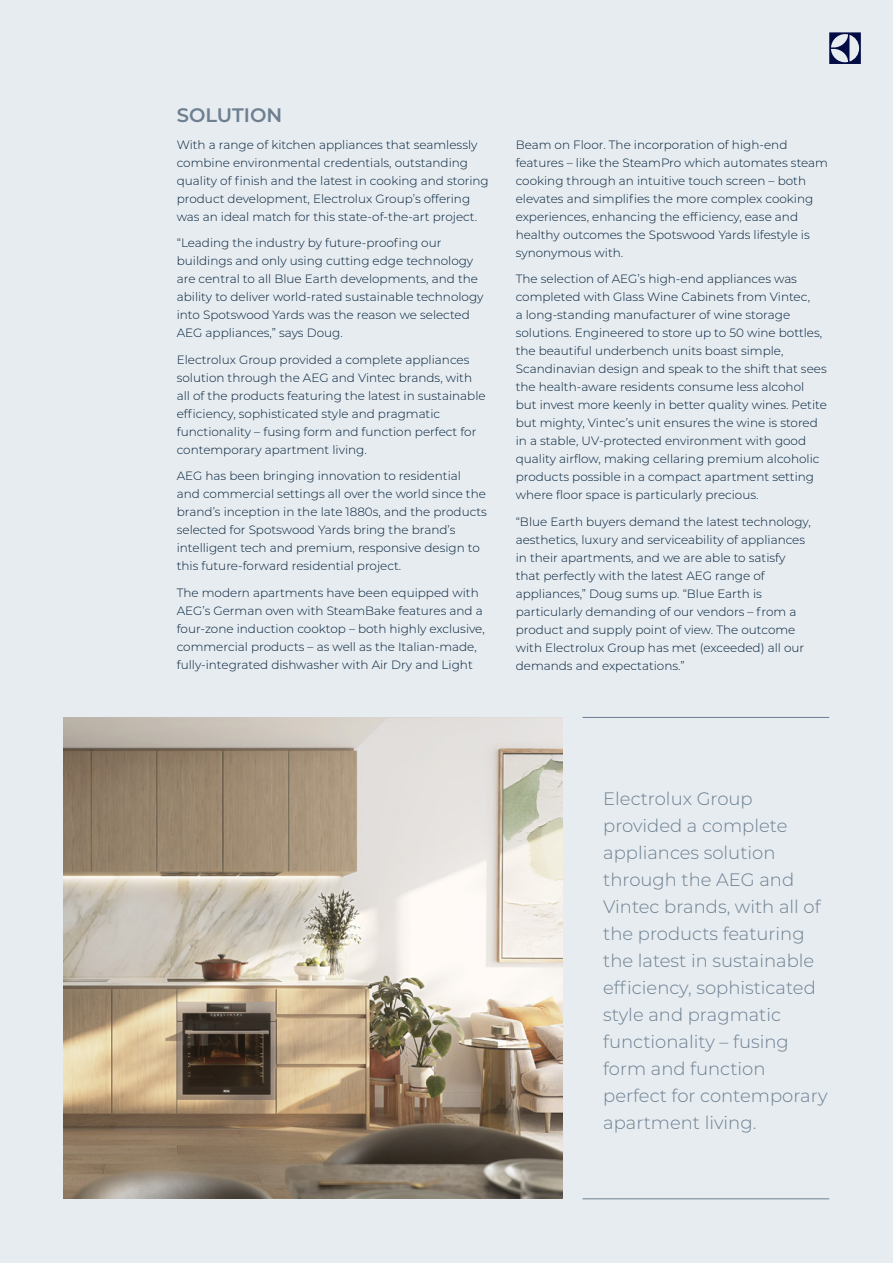
<style>
.page{position:relative;width:893px;height:1263px;background:#e6ecf0}
.page>*{position:absolute;margin:0;border:0;box-sizing:border-box;transform-origin:0 0}
.sub_elec{font:600 19.5px "Montserrat";color:#6d7f91}
.Intro{font:300 18px/27px "Montserrat";color:#6d7f91}
.SUB_HEADING{font:300 12px/18px "Montserrat";color:#001d38}
</style>
<div class="page">
<img style="left:64px;top:718px;width:498px;height:480px">
<svg style="left:829px;top:32px;width:32px;height:32px"></svg>
<hr style="left:583px;top:717px;width:246px;height:1px;background:#6d7f91">
<hr style="left:583px;top:1198px;width:246px;height:1px;background:#6d7f91">
<p class="sub_elec" style="left:177px;top:101px;width:107px">SOLUTION</p>
<p class="SUB_HEADING" style="left:177px;top:135px;width:314px">With a range of kitchen appliances that seamlessly combine environmental credentials, outstanding quality of finish and the latest in cooking and storing product development, Electrolux Group’s offering was an ideal match for this state-of-the-art project.</p>
<p class="SUB_HEADING" style="left:177px;top:234px;width:308px">“Leading the industry by future-proofing our buildings and only using cutting edge technology are central to all Blue Earth developments, and the ability to deliver world-rated sustainable technology into Spotswood Yards was the reason we selected AEG appliances,” says Doug.</p>
<p class="SUB_HEADING" style="left:177px;top:350px;width:310px">Electrolux Group provided a complete appliances solution through the AEG and Vintec brands, with all of the products featuring the latest in sustainable efficiency, sophisticated style and pragmatic functionality – fusing form and function perfect for contemporary apartment living.</p>
<p class="SUB_HEADING" style="left:177px;top:467px;width:312px">AEG has been bringing innovation to residential and commercial settings all over the world since the brand’s inception in the late 1880s, and the products selected for Spotswood Yards bring the brand’s intelligent tech and premium, responsive design to this future-forward residential project.</p>
<p class="SUB_HEADING" style="left:177px;top:583px;width:310px">The modern apartments have been equipped with AEG’s German oven with SteamBake features and a four-zone induction cooktop – both highly exclusive, commercial products – as well as the Italian-made, fully-integrated dishwasher with Air Dry and Light</p>
<p class="SUB_HEADING" style="left:516px;top:135px;width:314px">Beam on Floor. The incorporation of high-end features – like the SteamPro which automates steam cooking through an intuitive touch screen – both elevates and simplifies the more complex cooking experiences, enhancing the efficiency, ease and healthy outcomes the Spotswood Yards lifestyle is synonymous with.</p>
<p class="SUB_HEADING" style="left:516px;top:270px;width:313px">The selection of AEG’s high-end appliances was completed with Glass Wine Cabinets from Vintec,<br>a long-standing manufacturer of wine storage solutions. Engineered to store up to 50 wine bottles, the beautiful underbench units boast simple, Scandinavian design and speak to the shift that sees the health-aware residents consume less alcohol but invest more keenly in better quality wines. Petite but mighty, Vintec’s unit ensures the wine is stored in a stable, UV-protected environment with good quality airflow, making cellaring premium alcoholic products possible in a compact apartment setting where floor space is particularly precious.</p>
<p class="SUB_HEADING" style="left:516px;top:512px;width:297px">“Blue Earth buyers demand the latest technology, aesthetics, luxury and serviceability of appliances in their apartments, and we are able to satisfy that perfectly with the latest AEG range of appliances,” Doug sums up. “Blue Earth is particularly demanding of our vendors – from a product and supply point of view. The outcome with Electrolux Group has met (exceeded) all our demands and expectations.”</p>
<p class="Intro" style="left:603px;top:784px;width:226px">Electrolux Group provided a complete appliances solution through the AEG and<br>Vintec brands, with all of the products featuring the latest in sustainable efficiency, sophisticated style and pragmatic functionality – fusing form and function perfect for contemporary apartment living.</p>
</div>
